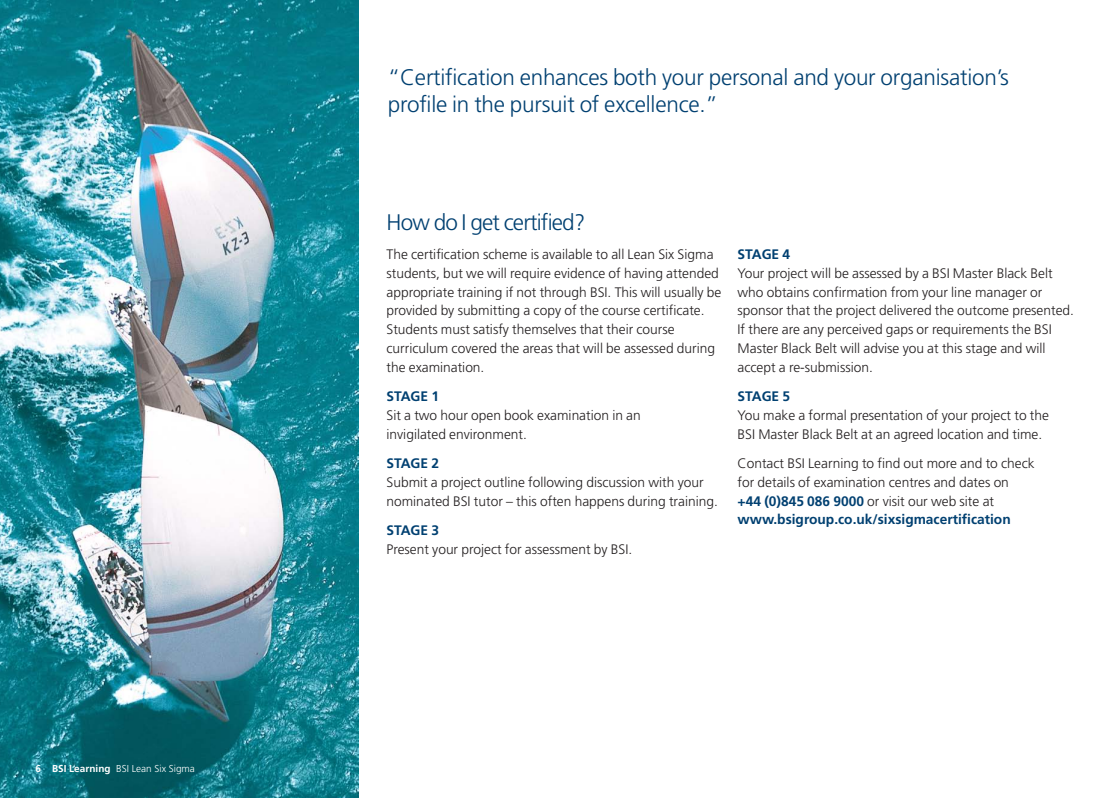
<style>
.page{position:relative;width:1117px;height:798px;background:#fff}
.page>*{position:absolute;margin:0;border:0;box-sizing:border-box;transform-origin:0 0}
.t1{font:300 22.5px/27.5px "Frutiger";letter-spacing:-.01em;color:#004071}
.t2{font:300 22.5px "Frutiger";letter-spacing:-.035em;color:#004071}
.t3{font:300 13.75px/18.8px "Frutiger";color:#231f20}
.t4{font:700 13.75px "Frutiger";color:#004071}
.t5{font:300 10px "Frutiger";color:#fff}
.s1{font-weight:700}
.s2{font-weight:700;color:#004071}
</style>
<div class="page">
<img style="left:0;top:0;width:358px;height:797px">
<p class="t5" style="left:35px;top:764px;width:161px"><span class="s1">6 BSI Learning</span> BSI Lean Six Sigma</p>
<h1 class="t1" style="left:388px;top:65px;width:622px">“Certification enhances both your personal and your organisation’s profile in the pursuit of excellence.”</h1>
<h1 class="t2" style="left:386px;top:213px;width:200px">How do I get certified?</h1>
<p class="t3" style="left:386px;top:246px;width:336px">The certification scheme is available to all Lean Six Sigma students, but we will require evidence of having attended appropriate training if not through BSI. This will usually be provided by submitting a copy of the course certificate.<br>Students must satisfy themselves that their course curriculum covered the areas that will be assessed during the examination.</p>
<p class="t4" style="left:386px;top:390px;width:54px">STAGE 1</p>
<p class="t3" style="left:386px;top:406px;width:256px">Sit a two hour open book examination in an invigilated environment.</p>
<p class="t4" style="left:386px;top:457px;width:54px">STAGE 2</p>
<p class="t3" style="left:386px;top:473px;width:333px">Submit a project outline following discussion with your nominated BSI tutor – this often happens during training.</p>
<p class="t4" style="left:386px;top:524px;width:54px">STAGE 3</p>
<p class="t3" style="left:386px;top:540px;width:247px">Present your project for assessment by BSI.</p>
<p class="t4" style="left:737px;top:249px;width:54px">STAGE 4</p>
<p class="t3" style="left:737px;top:265px;width:338px">Your project will be assessed by a BSI Master Black Belt who obtains confirmation from your line manager or sponsor that the project delivered the outcome presented.<br>If there are any perceived gaps or requirements the BSI Master Black Belt will advise you at this stage and will accept a re-submission.</p>
<p class="t4" style="left:737px;top:390px;width:54px">STAGE 5</p>
<p class="t3" style="left:737px;top:406px;width:313px">You make a formal presentation of your project to the<br>BSI Master Black Belt at an agreed location and time.</p>
<p class="t3" style="left:737px;top:455px;width:298px">Contact BSI Learning to find out more and to check for details of examination centres and dates on <span class="s2">+44 (0)845 086 9000</span> or visit our web site at <span class="s2">www.bsigroup.co.uk/sixsigmacertification</span></p>
</div>
